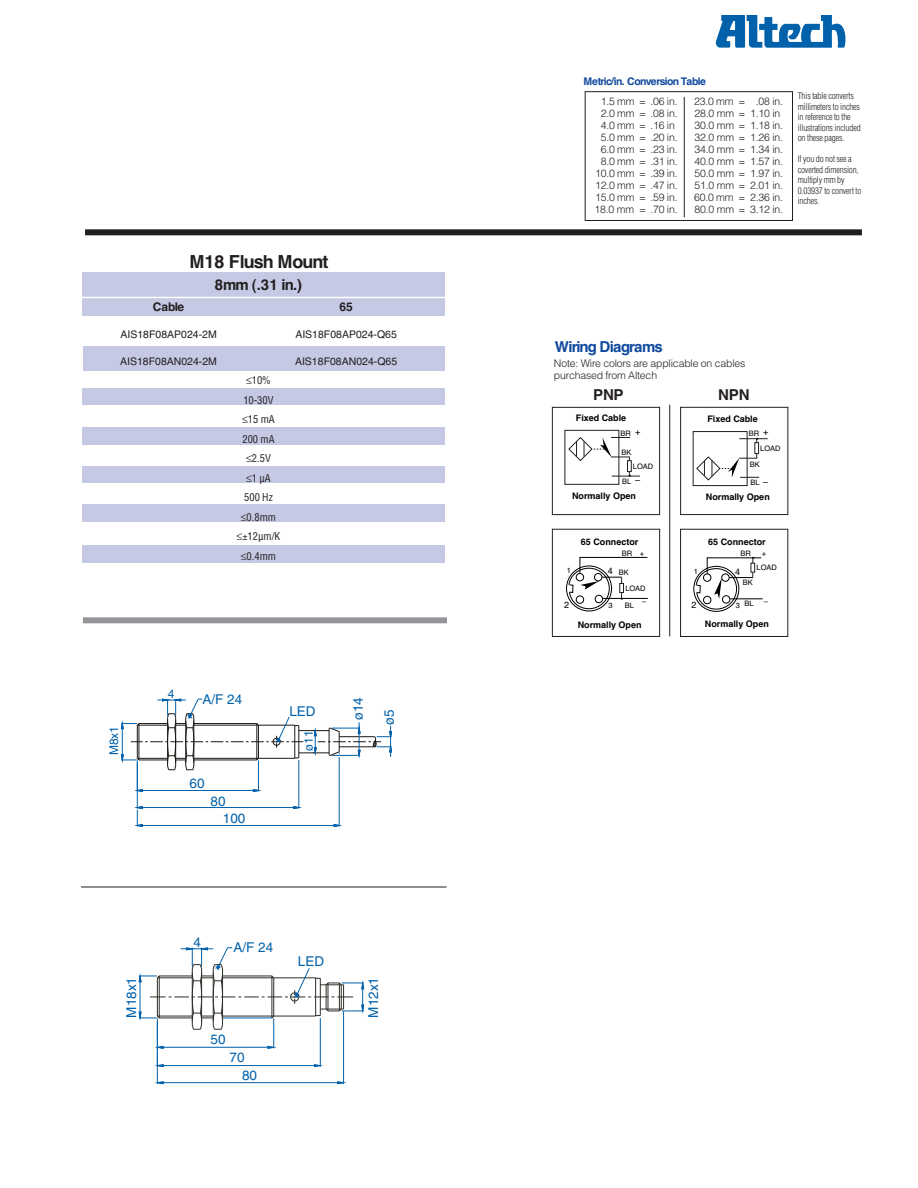
<style>
.page{position:relative;width:918px;height:1188px;background:#fff}
.page>*{position:absolute;margin:0;border:0;box-sizing:border-box;transform-origin:0 0}
.t1{font:700 18px "Helvetica";letter-spacing:-.055em;color:#231f20}
.t2{font:700 15px "Helvetica";letter-spacing:-.015em;color:#231f20}
.t3{font:700 15px "Helvetica";letter-spacing:-.07em;color:#0f499d}
.t4{font:13.5px/17.7px "Helvetica";color:#0161aa}
.t5{font:12px "Helvetica";color:#0161aa}
.t6{font:700 12px "Helvetica";color:#231f20}
.t7{font:300 10.5px/12px "Helvetica";letter-spacing:-.015em;color:#231f20}
.t8{font:10.5px "Helvetica";color:#231f20}
.t9{font:condensed 10.5px/19.5px "Helvetica";color:#231f20;text-align:center}
.t10{font:700 10.5px "Helvetica";letter-spacing:-.07em;color:#0f499d}
.t11{font:300 condensed 9px/10.5px "Helvetica";letter-spacing:-.015em;color:#231f20}
.t12{font:700 9px "Helvetica";color:#000}
.t13{font:9px "Helvetica";color:#000}
.t14{font:7.5px "Helvetica";color:#000}
.s1{font-size:9px}
</style>
<div class="page">
<div style="left:83px;top:505px;width:362px;height:17px;background:#c6c9e4"></div>
<div style="left:83px;top:545px;width:362px;height:17px;background:#c6c9e4"></div>
<div style="left:83px;top:466px;width:362px;height:17px;background:#c6c9e4"></div>
<div style="left:83px;top:428px;width:362px;height:17px;background:#c6c9e4"></div>
<div style="left:83px;top:272px;width:362px;height:44px;background:#c6c9e4"></div>
<div style="left:83px;top:347px;width:362px;height:24px;background:#c6c9e4"></div>
<div style="left:83px;top:388px;width:362px;height:17px;background:#c6c9e4"></div>
<div style="left:83px;top:617px;width:364px;height:6px;background:#939598"></div>
<div style="left:85px;top:229px;width:777px;height:6px;background:#231f20"></div>
<hr style="left:299px;top:730px;width:30px;height:1px;background:#1d1814">
<hr style="left:299px;top:753px;width:30px;height:1px;background:#1d1814">
<hr style="left:137px;top:760px;width:1px;height:49px;background:#0161aa">
<hr style="left:298px;top:760px;width:1px;height:49px;background:#0161aa">
<hr style="left:142px;top:807px;width:152px;height:1px;background:#0161aa">
<svg style="left:293px;top:806px;width:9px;height:3px"></svg>
<hr style="left:258px;top:760px;width:1px;height:32px;background:#0161aa">
<hr style="left:142px;top:790px;width:111px;height:1px;background:#0161aa">
<svg style="left:134px;top:789px;width:9px;height:3px"></svg>
<svg style="left:253px;top:789px;width:9px;height:3px"></svg>
<hr style="left:339px;top:762px;width:1px;height:64px;background:#0161aa">
<hr style="left:142px;top:825px;width:192px;height:1px;background:#0161aa">
<svg style="left:134px;top:806px;width:9px;height:21px"></svg>
<svg style="left:333px;top:824px;width:9px;height:3px"></svg>
<svg style="left:121px;top:698px;width:182px;height:73px"></svg>
<svg style="left:313px;top:722px;width:79px;height:40px"></svg>
<hr style="left:273px;top:1018px;width:1px;height:30px;background:#0161aa">
<hr style="left:163px;top:1047px;width:105px;height:1px;background:#0161aa">
<svg style="left:267px;top:1046px;width:10px;height:3px"></svg>
<hr style="left:157px;top:1021px;width:1px;height:46px;background:#0161aa">
<hr style="left:320px;top:1018px;width:1px;height:49px;background:#0161aa">
<hr style="left:163px;top:1065px;width:151px;height:1px;background:#0161aa">
<svg style="left:154px;top:1064px;width:10px;height:3px"></svg>
<svg style="left:314px;top:1064px;width:9px;height:3px"></svg>
<hr style="left:157px;top:1053px;width:1px;height:31px;background:#0161aa">
<hr style="left:343px;top:1011px;width:1px;height:73px;background:#0161aa">
<hr style="left:163px;top:1082px;width:175px;height:1px;background:#0161aa">
<svg style="left:154px;top:1081px;width:10px;height:3px"></svg>
<svg style="left:154px;top:1046px;width:10px;height:3px"></svg>
<svg style="left:138px;top:947px;width:226px;height:83px"></svg>
<svg style="left:337px;top:1081px;width:10px;height:3px"></svg>
<hr style="left:81px;top:297px;width:365px;height:1px;background:#fff">
<hr style="left:81px;top:887px;width:366px;height:1px;background:#231f20">
<div style="left:585px;top:91px;width:208px;height:130px;border:1px solid #231f20"></div>
<hr style="left:684px;top:97px;width:1px;height:120px;background:#231f20">
<svg style="left:715px;top:16px;width:131px;height:32px"></svg>
<div style="left:565px;top:430px;width:54px;height:55px;border:1px solid #231f20"></div>
<div style="left:627px;top:460px;width:5px;height:12px;border:1px solid #231f20"></div>
<svg style="left:568px;top:437px;width:62px;height:25px"></svg>
<svg style="left:612px;top:472px;width:28px;height:5px"></svg>
<div style="left:552px;top:407px;width:108px;height:108px;border:1px solid #231f20"></div>
<hr style="left:669px;top:405px;width:1px;height:231px;background:#231f20">
<div style="left:693px;top:431px;width:55px;height:55px;border:1px solid #231f20"></div>
<div style="left:754px;top:442px;width:5px;height:12px;border:1px solid #231f20"></div>
<svg style="left:739px;top:438px;width:29px;height:5px"></svg>
<svg style="left:696px;top:454px;width:63px;height:27px"></svg>
<div style="left:680px;top:407px;width:108px;height:108px;border:1px solid #231f20"></div>
<div style="left:566px;top:566px;width:46px;height:45px;border:1px solid #000;border-radius:50%"></div>
<svg style="left:568px;top:557px;width:80px;height:52px"></svg>
<div style="left:552px;top:529px;width:108px;height:108px;border:1px solid #231f20"></div>
<div style="left:693px;top:566px;width:46px;height:46px;border:1px solid #000;border-radius:50%"></div>
<hr style="left:730px;top:598px;width:33px;height:1px;background:#000">
<svg style="left:695px;top:557px;width:67px;height:53px"></svg>
<div style="left:680px;top:529px;width:108px;height:108px;border:1px solid #231f20"></div>
<h1 class="t1" style="left:189px;top:251px;width:141px">M18 Flush Mount</h1>
<h2 class="t2" style="left:215px;top:276px;width:89px">8mm (.31 in.)</h2>
<p class="t6" style="left:153px;top:300px;width:33px">Cable</p>
<p class="t6" style="left:339px;top:300px;width:15px">65</p>
<p class="t8" style="left:120px;top:328px;width:98px">AIS18F08AP024-2M</p>
<p class="t8" style="left:295px;top:328px;width:103px">AIS18F08AP024-Q65</p>
<p class="t8" style="left:120px;top:355px;width:98px">AIS18F08AN024-2M</p>
<p class="t8" style="left:295px;top:355px;width:104px">AIS18F08AN024-Q65</p>
<p class="t9" style="left:237px;top:371px;width:45px">≤10%<br>10-30V ≤15 mA<br>200 mA ≤2.5V<br>≤1 µA<br>500 Hz ≤0.8mm ≤±12µm/K ≤0.4mm</p>
<p class="t5" style="left:109px;top:755px;width:31px;rotate:-90deg">M8x1</p>
<p class="t5" style="left:168px;top:689px;width:8px">4</p>
<p class="t4" style="left:202px;top:691px;width:41px">A/F 24</p>
<p class="t4" style="left:190px;top:776px;width:17px">60</p>
<p class="t4" style="left:223px;top:793px;width:24px;text-indent:-12px">80<br>100</p>
<p class="t4" style="left:289px;top:704px;width:28px">LED</p>
<p class="t5" style="left:304px;top:751px;width:22px;rotate:-90deg">ø11</p>
<p class="t4" style="left:351px;top:720px;width:25px;rotate:-90deg">ø14</p>
<p class="t4" style="left:382px;top:725px;width:17px;rotate:-90deg">ø5</p>
<p class="t4" style="left:193px;top:935px;width:9px">4</p>
<p class="t4" style="left:233px;top:940px;width:41px">A/F 24</p>
<p class="t4" style="left:298px;top:954px;width:28px">LED</p>
<p class="t4" style="left:124px;top:1018px;width:42px;rotate:-90deg">M18x1</p>
<p class="t4" style="left:366px;top:1018px;width:42px;rotate:-90deg">M12x1</p>
<p class="t4" style="left:211px;top:1032px;width:17px">50</p>
<p class="t4" style="left:230px;top:1050px;width:17px">70</p>
<p class="t4" style="left:242px;top:1068px;width:17px">80</p>
<p class="t10" style="left:584px;top:76px;width:124px">Metric/in. Conversion Table</p>
<p class="t7" style="left:595px;top:96px;width:85px;text-align:center">1.5 mm = .06 in.<br>2.0 mm = .08 in.<br>4.0 mm = .16 in<br>5.0 mm = .20 in.<br>6.0 mm = .23 in.<br>8.0 mm = .31 in.<br>10.0 mm = .39 in.<br>12.0 mm = .47 in.<br>15.0 mm = .59 in.<br>18.0 mm = .70 in.</p>
<p class="t7" style="left:694px;top:96px;width:91px">23.0 mm = .08 in.<br>28.0 mm = 1.10 in<br>30.0 mm = 1.18 in.<br>32.0 mm = 1.26 in.<br>34.0 mm = 1.34 in.<br>40.0 mm = 1.57 in.<br>50.0 mm = 1.97 in.<br>51.0 mm = 2.01 in.<br>60.0 mm = 2.36 in.<br>80.0 mm = 3.12 in.</p>
<p class="t11" style="left:798px;top:91px;width:64px">This table converts millimeters to inches in reference to the illustrations included on these pages.</p>
<p class="t11" style="left:798px;top:154px;width:65px">If you do not see a coverted dimension, multiply mm by<br>0.03937 to convert to inches.</p>
<h2 class="t3" style="left:555px;top:338px;width:109px">Wiring Diagrams</h2>
<p class="t7" style="left:554px;top:358px;width:193px;line-height:12.6px">Note: Wire colors are applicable on cables purchased from Altech</p>
<h2 class="t2" style="left:593px;top:386px;width:32px">PNP</h2>
<h2 class="t2" style="left:718px;top:386px;width:33px">NPN</h2>
<p class="t12" style="left:576px;top:413px;width:52px">Fixed Cable</p>
<p class="t12" style="left:707px;top:414px;width:52px">Fixed Cable</p>
<p class="t14" style="left:621px;top:429px;width:21px">BR <span class="s1">+</span></p>
<p class="t14" style="left:622px;top:448px;width:12px">BK</p>
<p class="t14" style="left:622px;top:477px;width:11px">BL</p>
<p class="t14" style="left:633px;top:462px;width:22px">LOAD</p>
<p class="t13" style="left:628px;top:471px;width:5px">•</p>
<p class="t13" style="left:635px;top:475px;width:7px">–</p>
<p class="t14" style="left:749px;top:429px;width:21px">BR <span class="s1">+</span></p>
<p class="t14" style="left:750px;top:460px;width:12px">BK</p>
<p class="t14" style="left:751px;top:478px;width:11px">BL</p>
<p class="t12" style="left:755px;top:433px;width:5px">•</p>
<p class="t14" style="left:760px;top:444px;width:22px">LOAD</p>
<p class="t13" style="left:763px;top:476px;width:7px">–</p>
<p class="t12" style="left:572px;top:491px;width:65px">Normally Open</p>
<p class="t12" style="left:706px;top:492px;width:65px">Normally Open</p>
<p class="t12" style="left:581px;top:536px;width:59px">65 Connector</p>
<p class="t12" style="left:708px;top:537px;width:59px">65 Connector</p>
<p class="t14" style="left:567px;top:566px;width:6px">1</p>
<p class="t13" style="left:564px;top:600px;width:7px">2</p>
<p class="t14" style="left:622px;top:549px;width:12px">BR</p>
<p class="t14" style="left:619px;top:568px;width:12px">BK</p>
<p class="t14" style="left:625px;top:601px;width:11px">BL</p>
<p class="t14" style="left:640px;top:549px;width:6px">+</p>
<p class="t13" style="left:608px;top:566px;width:7px">4</p>
<p class="t14" style="left:625px;top:584px;width:22px">LOAD</p>
<p class="t12" style="left:620px;top:593px;width:5px">•</p>
<p class="t14" style="left:642px;top:597px;width:6px">–</p>
<p class="t14" style="left:608px;top:601px;width:6px">3</p>
<p class="t14" style="left:694px;top:567px;width:6px">1</p>
<p class="t13" style="left:691px;top:600px;width:7px">2</p>
<p class="t14" style="left:740px;top:549px;width:12px">BR</p>
<p class="t14" style="left:743px;top:578px;width:12px">BK</p>
<p class="t14" style="left:744px;top:599px;width:11px">BL</p>
<p class="t14" style="left:762px;top:549px;width:6px">+</p>
<p class="t12" style="left:751px;top:553px;width:5px">•</p>
<p class="t14" style="left:757px;top:563px;width:22px">LOAD</p>
<p class="t13" style="left:735px;top:566px;width:7px">4</p>
<p class="t14" style="left:764px;top:597px;width:6px">–</p>
<p class="t14" style="left:736px;top:601px;width:6px">3</p>
<p class="t12" style="left:578px;top:619px;width:65px">Normally Open</p>
<p class="t12" style="left:705px;top:619px;width:65px">Normally Open</p>
</div>
